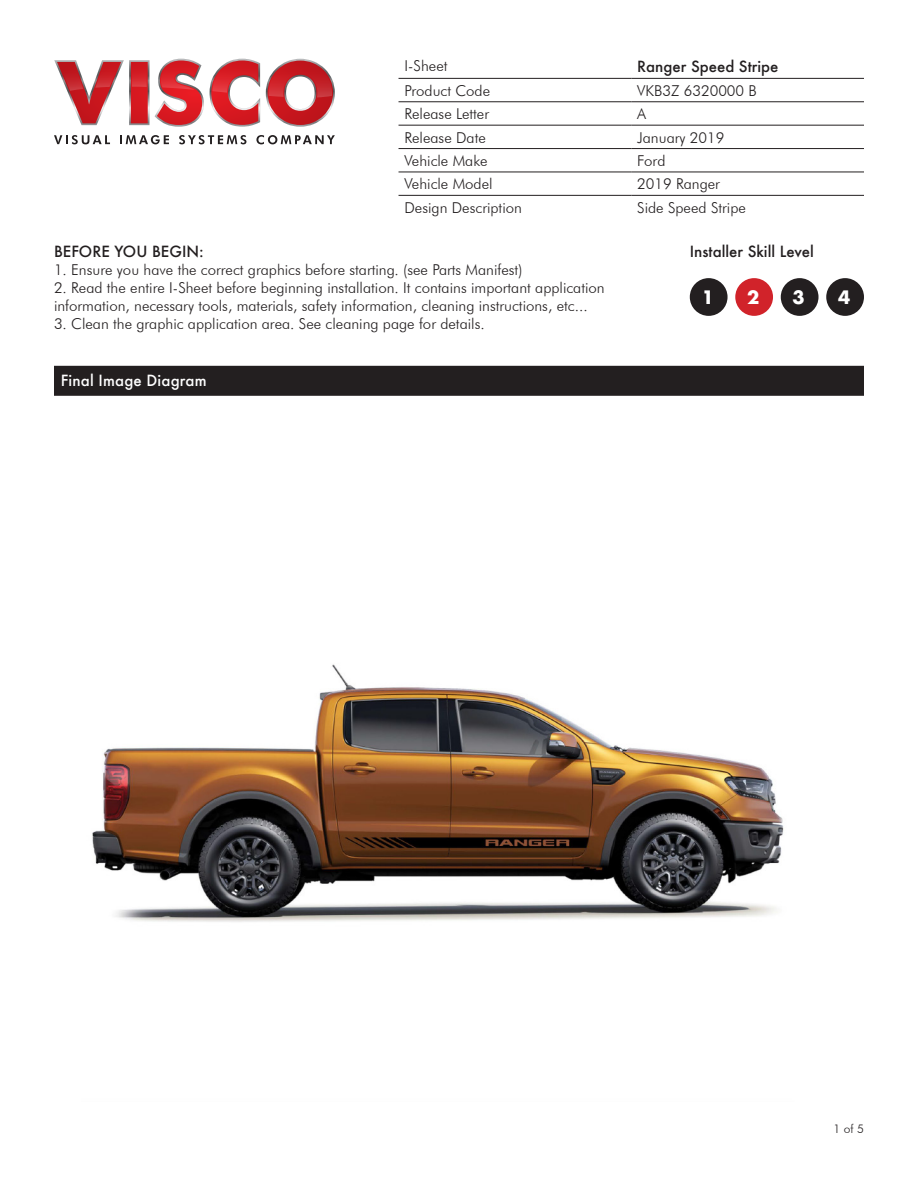
<style>
.page{position:relative;width:918px;height:1188px;background:#fff}
.page>*{position:absolute;margin:0;border:0;box-sizing:border-box;transform-origin:0 0}
.t1{font:700 18px "Futura";color:#fff}
.t2{font:300 15px "Futura BT";color:#231f20}
.Paragraph_Head{font:500 15px "Futura";color:#231f20}
.Tabbed_Top{font:500 15px "Futura";letter-spacing:.015em;color:#fff}
.t3{font:300 12px "Futura BT";color:#231f20}
</style>
<div class="page">
<svg style="left:54px;top:59px;width:281px;height:68px"></svg>
<svg style="left:54px;top:135px;width:56px;height:9px"></svg>
<svg style="left:120px;top:135px;width:49px;height:9px"></svg>
<svg style="left:179px;top:135px;width:67px;height:9px"></svg>
<svg style="left:256px;top:135px;width:79px;height:9px"></svg>
<div style="left:690px;top:278px;width:38px;height:38px;background:#231f20;border-radius:50%"></div>
<div style="left:735px;top:278px;width:38px;height:38px;background:#d1232a;border-radius:50%"></div>
<div style="left:781px;top:278px;width:38px;height:38px;background:#231f20;border-radius:50%"></div>
<div style="left:826px;top:278px;width:38px;height:38px;background:#231f20;border-radius:50%"></div>
<hr style="left:399px;top:78px;width:232px;height:1px;background:#231f20">
<hr style="left:631px;top:78px;width:233px;height:1px;background:#231f20">
<hr style="left:399px;top:102px;width:232px;height:1px;background:#231f20">
<hr style="left:631px;top:102px;width:233px;height:1px;background:#231f20">
<hr style="left:399px;top:125px;width:232px;height:1px;background:#231f20">
<hr style="left:631px;top:125px;width:233px;height:1px;background:#231f20">
<hr style="left:399px;top:148px;width:232px;height:1px;background:#231f20">
<hr style="left:631px;top:148px;width:233px;height:1px;background:#231f20">
<hr style="left:399px;top:172px;width:232px;height:1px;background:#231f20">
<hr style="left:631px;top:172px;width:233px;height:1px;background:#231f20">
<hr style="left:399px;top:195px;width:232px;height:1px;background:#231f20">
<hr style="left:631px;top:195px;width:233px;height:1px;background:#231f20">
<div style="left:54px;top:366px;width:810px;height:30px;background:#231f20"></div>
<img style="left:92px;top:664px;width:692px;height:258px">
<p class="t2" style="left:405px;top:57px;width:45px">I-Sheet</p>
<p class="Paragraph_Head" style="left:637px;top:57px;width:143px">Ranger Speed Stripe</p>
<p class="t2" style="left:405px;top:81px;width:87px">Product Code</p>
<p class="t2" style="left:637px;top:81px;width:121px">VKB3Z 6320000 B</p>
<p class="t2" style="left:405px;top:105px;width:86px">Release Letter</p>
<p class="t2" style="left:637px;top:105px;width:10px">A</p>
<p class="t2" style="left:405px;top:128px;width:83px">Release Date</p>
<p class="t2" style="left:637px;top:128px;width:89px">January 2019</p>
<p class="t2" style="left:405px;top:152px;width:85px">Vehicle Make</p>
<p class="t2" style="left:637px;top:152px;width:30px">Ford</p>
<p class="t2" style="left:405px;top:175px;width:90px">Vehicle Model</p>
<p class="t2" style="left:637px;top:175px;width:84px">2019 Ranger</p>
<p class="t2" style="left:405px;top:198px;width:119px">Design Description</p>
<p class="t2" style="left:637px;top:198px;width:110px">Side Speed Stripe</p>
<p class="Paragraph_Head" style="left:690px;top:241px;width:126px">Installer Skill Level</p>
<p class="Paragraph_Head" style="left:54px;top:241px;width:151px">BEFORE YOU BEGIN:</p>
<p class="t2" style="left:54px;top:261px;width:470px">1. Ensure you have the correct graphics before starting. (see Parts Manifest)</p>
<p class="t2" style="left:54px;top:279px;width:552px">2. Read the entire I-Sheet before beginning installation. It contains important application</p>
<p class="t2" style="left:54px;top:297px;width:535px">information, necessary tools, materials, safety information, cleaning instructions, etc...</p>
<p class="t2" style="left:54px;top:315px;width:432px">3. Clean the graphic application area. See cleaning page for details.</p>
<p class="t1" style="left:702px;top:285px;width:14px">1</p>
<p class="t1" style="left:747px;top:285px;width:14px">2</p>
<p class="t1" style="left:793px;top:285px;width:14px">3</p>
<p class="t1" style="left:838px;top:285px;width:14px">4</p>
<p class="Tabbed_Top" style="left:61px;top:370px;width:147px">Final Image Diagram</p>
<p class="t3" style="left:833px;top:1121px;width:32px">1 of 5</p>
</div>
